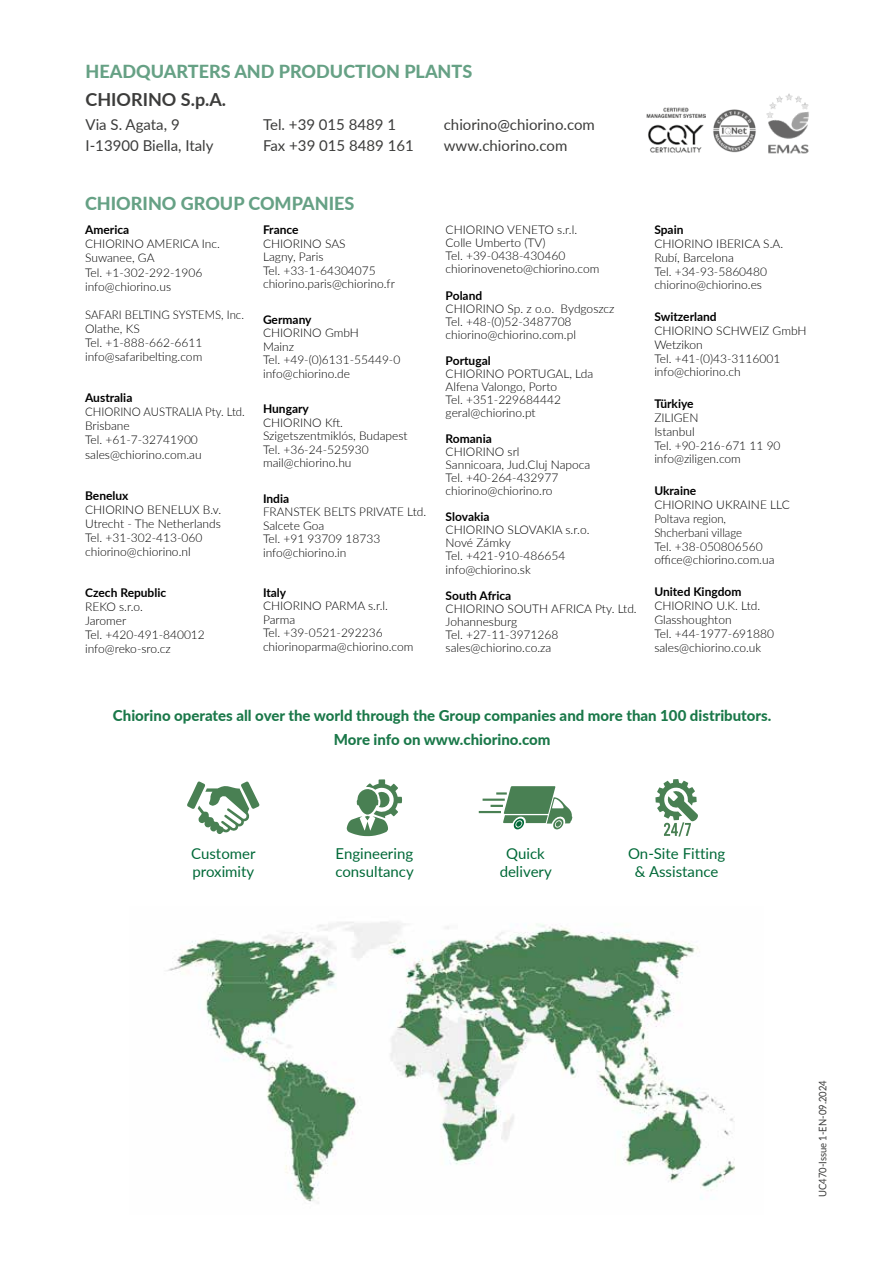
<style>
.page{position:relative;width:893px;height:1263px;background:#fff}
.page>*{position:absolute;margin:0;border:0;box-sizing:border-box;transform-origin:0 0}
.t1{font:800 18px "Lato";color:#66a185}
.t2{font:700 18px "Lato";color:#3c3c3b}
.t3{font:800 15px/24px "Lato";color:#1a7849;text-align:center}
.t4{font:15px/21px "Lato";color:#3c3c3b}
.t5{font:15px/18px "Lato";color:#006938}
.t6{font:300 12px/13px "Lato";color:#000}
.t7{font:700 12px "Lato";color:#000}
.t8{font:300 12px/14.1px "Lato";color:#000;scale:.95 1}
.t9{font:10.5px "Lato";color:#3c3c3b;scale:.9 1}
</style>
<div class="page">
<img style="left:713px;top:109px;width:43px;height:44px">
<img style="left:766px;top:94px;width:43px;height:59px">
<img style="left:647px;top:108px;width:59px;height:45px">
<img style="left:167px;top:922px;width:568px;height:282px">
<svg style="left:187px;top:781px;width:73px;height:53px"></svg>
<svg style="left:347px;top:779px;width:55px;height:57px"></svg>
<hr style="left:483px;top:798px;width:22px;height:3px;background:#498053">
<svg style="left:491px;top:786px;width:81px;height:43px"></svg>
<hr style="left:479px;top:811px;width:22px;height:2px;background:#498053">
<svg style="left:655px;top:779px;width:43px;height:57px"></svg>
<h1 class="t1" style="left:86px;top:58px;width:388px">HEADQUARTERS AND PRODUCTION PLANTS</h1>
<h1 class="t2" style="left:86px;top:86px;width:142px">CHIORINO S.p.A.</h1>
<p class="t4" style="left:86px;top:114px;width:130px">Via S. Agata, 9<br>I-13900 Biella, Italy</p>
<p class="t4" style="left:444px;top:113px;width:153px">chiorino@chiorino.com www.chiorino.com</p>
<p class="t4" style="left:263px;top:114px;width:152px">Tel. +39 015 8489 1<br>Fax +39 015 8489 161</p>
<h1 class="t1" style="left:85px;top:190px;width:271px">CHIORINO GROUP COMPANIES</h1>
<p class="t7" style="left:85px;top:221px;width:46px">America</p>
<p class="t6" style="left:85px;top:237px;width:136px;line-height:14.1px">CHIORINO AMERICA Inc.<br>Suwanee, GA<br>Tel. +1-302-292-1906 info@chiorino.us</p>
<p class="t8" style="left:85px;top:307px;width:169px">SAFARI BELTING SYSTEMS, Inc.<br>Olathe, KS<br>Tel. +1-888-662-6611 info@safaribelting.com</p>
<p class="t7" style="left:85px;top:389px;width:49px">Australia</p>
<p class="t8" style="left:85px;top:404px;width:170px">CHIORINO AUSTRALIA Pty. Ltd.<br>Brisbane<br>Tel. +61-7-32741900 sales@chiorino.com.au</p>
<p class="t7" style="left:85px;top:486px;width:45px">Benelux</p>
<p class="t6" style="left:85px;top:502px;width:138px;line-height:14.1px">CHIORINO BENELUX B.v.<br>Utrecht - The Netherlands<br>Tel. +31-302-413-060 chiorino@chiorino.nl</p>
<p class="t7" style="left:85px;top:584px;width:83px">Czech Republic</p>
<p class="t6" style="left:85px;top:599px;width:121px;line-height:14.1px">REKO s.r.o.<br>Jaromer<br>Tel. +420-491-840012 info@reko-sro.cz</p>
<p class="t7" style="left:263px;top:221px;width:37px">France</p>
<p class="t6" style="left:263px;top:236px;width:133px;line-height:13.5px">CHIORINO SAS<br>Lagny, Paris<br>Tel. +33-1-64304075 chiorino.paris@chiorino.fr</p>
<p class="t7" style="left:263px;top:311px;width:50px">Germany</p>
<p class="t6" style="left:263px;top:326px;width:139px;line-height:13.5px">CHIORINO GmbH<br>Mainz<br>Tel. +49-(0)6131-55449-0 info@chiorino.de</p>
<p class="t7" style="left:263px;top:400px;width:47px">Hungary</p>
<p class="t6" style="left:263px;top:415px;width:146px;line-height:13.5px">CHIORINO Kft.<br>Szigetszentmiklós, Budapest<br>Tel. +36-24-525930 mail@chiorino.hu</p>
<p class="t7" style="left:263px;top:490px;width:28px">India</p>
<p class="t6" style="left:263px;top:505px;width:165px;line-height:13.5px">FRANSTEK BELTS PRIVATE Ltd.<br>Salcete Goa<br>Tel. +91 93709 18733 info@chiorino.in</p>
<p class="t7" style="left:263px;top:583px;width:25px">Italy</p>
<p class="t6" style="left:263px;top:599px;width:152px;line-height:13.5px">CHIORINO PARMA s.r.l.<br>Parma<br>Tel. +39-0521-292236 chiorinoparma@chiorino.com</p>
<p class="t6" style="left:446px;top:223px;width:155px">CHIORINO VENETO s.r.l.<br>Colle Umberto (TV)<br>Tel. +39-0438-430460 chiorinoveneto@chiorino.com</p>
<p class="t7" style="left:446px;top:286px;width:38px">Poland</p>
<p class="t6" style="left:446px;top:301px;width:170px">CHIORINO Sp. z o.o. Bydgoszcz<br>Tel. +48-(0)52-3487708 chiorino@chiorino.com.pl</p>
<p class="t7" style="left:446px;top:352px;width:47px">Portugal</p>
<p class="t6" style="left:446px;top:366px;width:149px">CHIORINO PORTUGAL, Lda<br>Alfena Valongo, Porto<br>Tel. +351-229684442 geral@chiorino.pt</p>
<p class="t7" style="left:446px;top:430px;width:48px">Romania</p>
<p class="t6" style="left:446px;top:445px;width:146px">CHIORINO srl<br>Sannicoara, Jud.Cluj Napoca<br>Tel. +40-264-432977 chiorino@chiorino.ro</p>
<p class="t7" style="left:446px;top:508px;width:45px">Slovakia</p>
<p class="t6" style="left:446px;top:523px;width:145px">CHIORINO SLOVAKIA s.r.o.<br>Nové Zámky<br>Tel. +421-910-486654 info@chiorino.sk</p>
<p class="t7" style="left:446px;top:586px;width:67px">South Africa</p>
<p class="t6" style="left:446px;top:601px;width:193px">CHIORINO SOUTH AFRICA Pty. Ltd.<br>Johannesburg<br>Tel. +27-11-3971268 sales@chiorino.co.za</p>
<p class="t7" style="left:654px;top:221px;width:31px">Spain</p>
<p class="t6" style="left:654px;top:236px;width:130px;line-height:13.8px">CHIORINO IBERICA S.A.<br>Rubí, Barcelona<br>Tel. +34-93-5860480 chiorino@chiorino.es</p>
<p class="t7" style="left:654px;top:308px;width:64px">Switzerland</p>
<p class="t6" style="left:654px;top:323px;width:154px;line-height:13.8px">CHIORINO SCHWEIZ GmbH<br>Wetzikon<br>Tel. +41-(0)43-3116001 info@chiorino.ch</p>
<p class="t7" style="left:654px;top:395px;width:41px">Türkiye</p>
<p class="t6" style="left:654px;top:410px;width:128px;line-height:13.8px">ZILIGEN<br>Istanbul<br>Tel. +90-216-671 11 90 info@ziligen.com</p>
<p class="t7" style="left:654px;top:482px;width:43px">Ukraine</p>
<p class="t6" style="left:654px;top:497px;width:137px;line-height:13.8px">CHIORINO UKRAINE LLC<br>Poltava region,<br>Shcherbani village<br>Tel. +38-050806560 office@chiorino.com.ua</p>
<p class="t7" style="left:654px;top:583px;width:89px">United Kingdom</p>
<p class="t6" style="left:654px;top:598px;width:121px;line-height:13.8px">CHIORINO U.K. Ltd.<br>Glasshoughton<br>Tel. +44-1977-691880 sales@chiorino.co.uk</p>
<p class="t3" style="left:113px;top:703px;width:660px">Chiorino operates all over the world through the Group companies and more than 100 distributors.<br>More info on www.chiorino.com</p>
<p class="t5" style="left:191px;top:844px;width:66px">Customer proximity</p>
<p class="t5" style="left:335px;top:844px;width:80px">Engineering consultancy</p>
<p class="t5" style="left:500px;top:844px;width:54px;text-align:center">Quick delivery</p>
<p class="t5" style="left:628px;top:844px;width:99px;text-align:center">On-Site Fitting &amp; Assistance</p>
<p class="t9" style="left:815px;top:1197px;width:131px;rotate:-90deg">UC470-Issue 1-EN-09.2024</p>
</div>
